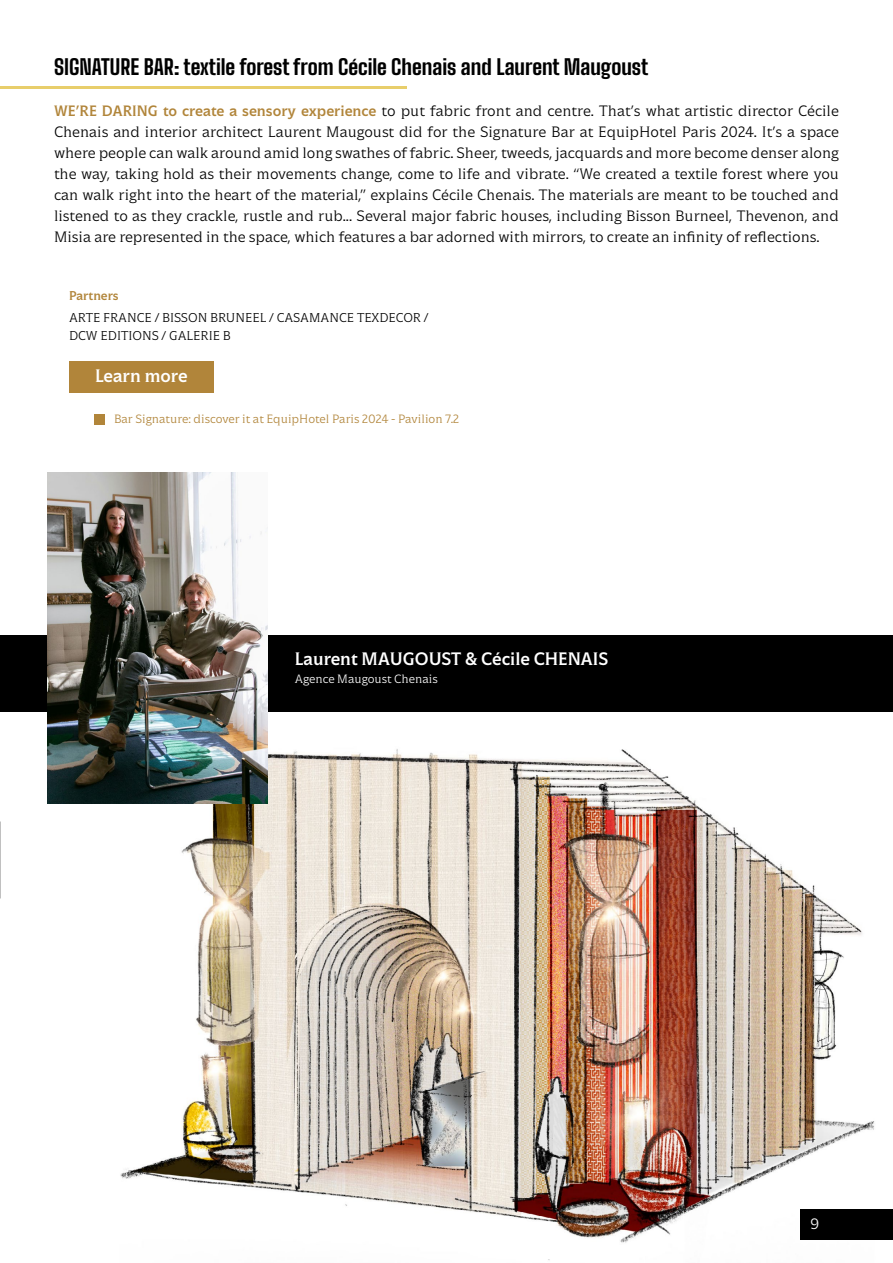
<style>
.page{position:relative;width:893px;height:1263px;background:#fff}
.page>*{position:absolute;margin:0;border:0;box-sizing:border-box;transform-origin:0 0}
.t1{font:800 21px "Big Shoulders Text";color:#000}
.t2{font:500 18px "Roman Grotesque";color:#fff}
.t3{font:300 15px/21px "Roman Grotesque";color:#000;text-align:justify}
.t4{font:300 15px "Roman Grotesque";color:#fff}
.t5{font:300 12.75px/18px "Roman Grotesque";color:#000}
.t6{font:500 12.75px "Roman Grotesque";color:#b1853a}
.t7{font:300 12px "Roman Grotesque";color:#b1853a}
.t8{font:300 12px "Roman Grotesque";color:#fff}
.s1{font-weight:500;color:#b1853a}
</style>
<div class="page">
<hr style="left:0;top:86px;width:407px;height:2px;background:#e8ce6b">
<div style="left:69px;top:362px;width:145px;height:31px;background:#b1853a"></div>
<div style="left:94px;top:414px;width:11px;height:10px;background:#b1853a"></div>
<img style="left:56px;top:749px;width:837px;height:511px">
<div style="left:800px;top:1209px;width:93px;height:30px;background:#000"></div>
<div style="left:0;top:635px;width:893px;height:77px;background:#000"></div>
<img style="left:47px;top:472px;width:221px;height:331px">
<h1 class="t1" style="left:54px;top:49px;width:596px">SIGNATURE BAR: textile forest from Cécile Chenais and Laurent Maugoust</h1>
<p class="t3" style="left:54px;top:101px;width:787px"><span class="s1">WE’RE DARING to create a sensory experience</span> to put fabric front and centre. That’s what artistic director Cécile Chenais and interior architect Laurent Maugoust did for the Signature Bar at EquipHotel Paris 2024. It’s a space where people can walk around amid long swathes of fabric. Sheer, tweeds, jacquards and more become denser along the way, taking hold as their movements change, come to life and vibrate. “We created a textile forest where you can walk right into the heart of the material,” explains Cécile Chenais. The materials are meant to be touched and listened to as they crackle, rustle and rub... Several major fabric houses, including Bisson Burneel, Thevenon, and Misia are represented in the space, which features a bar adorned with mirrors, to create an infinity of reflections.</p>
<p class="t6" style="left:69px;top:288px;width:51px">Partners</p>
<p class="t5" style="left:69px;top:308px;width:361px">ARTE FRANCE / BISSON BRUNEEL / CASAMANCE TEXDECOR /<br>DCW EDITIONS / GALERIE B</p>
<p class="t2" style="left:95px;top:365px;width:94px">Learn more</p>
<p class="t7" style="left:114px;top:412px;width:347px">Bar Signature: discover it at EquipHotel Paris 2024 - Pavilion 7.2</p>
<p class="t2" style="left:295px;top:648px;width:315px">Laurent MAUGOUST &amp; Cécile CHENAIS</p>
<p class="t8" style="left:295px;top:672px;width:145px">Agence Maugoust Chenais</p>
<p class="t4" style="left:810px;top:1215px;width:10px">9</p>
</div>
